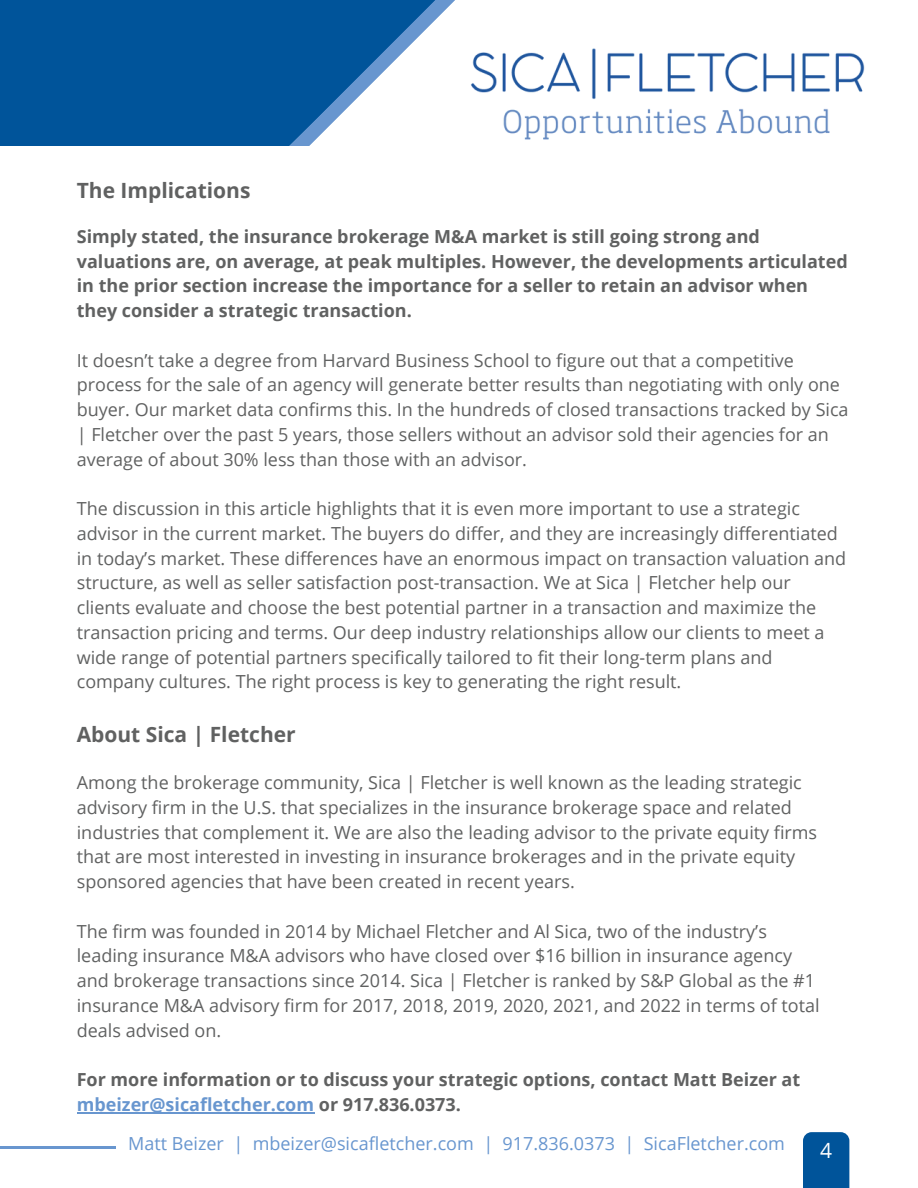
<style>
.page{position:relative;width:918px;height:1188px;background:#fff}
.page>*{position:absolute;margin:0;border:0;box-sizing:border-box;transform-origin:0 0}
.t1{font:700 21px "Open Sans";color:#606161}
.t2{font:21px "Open Sans";color:#fff}
.t3{font:18px/24.8px "Open Sans";color:#606161}
.t4{font:700 18px/24.8px "Open Sans";color:#606161}
.t5{font:18px "Open Sans";color:#6896cf}
.s1{color:#6896cf}
</style>
<div class="page">
<div style="left:0;top:0;width:289px;height:148px;background:#00549a"></div>
<img style="left:814px;top:53px;width:51px;height:81px">
<svg style="left:289px;top:0;width:525px;height:146px"></svg>
<div style="left:803px;top:1132px;width:46px;height:56px;background:#00549a"></div>
<div style="left:0;top:146px;width:327px;height:15px;background:#fff"></div>
<hr style="left:77px;top:1112px;width:237px;height:1px;background:#6896cf">
<hr style="left:0;top:1146px;width:116px;height:2px;background:#6896cf">
<p class="t1" style="left:77px;top:175px;width:175px">The Implications</p>
<p class="t4" style="left:77px;top:224px;width:772px">Simply stated, the insurance brokerage M&amp;A market is still going strong and valuations are, on average, at peak multiples. However, the developments articulated in the prior section increase the importance for a seller to retain an advisor when they consider a strategic transaction.</p>
<p class="t3" style="left:77px;top:347px;width:773px">It doesn’t take a degree from Harvard Business School to figure out that a competitive process for the sale of an agency will generate better results than negotiating with only one buyer. Our market data confirms this. In the hundreds of closed transactions tracked by Sica | Fletcher over the past 5 years, those sellers without an advisor sold their agencies for an average of about 30% less than those with an advisor.</p>
<p class="t3" style="left:77px;top:496px;width:771px">The discussion in this article highlights that it is even more important to use a strategic advisor in the current market. The buyers do differ, and they are increasingly differentiated in today’s market. These differences have an enormous impact on transaction valuation and structure, as well as seller satisfaction post-transaction. We at Sica | Fletcher help our clients evaluate and choose the best potential partner in a transaction and maximize the transaction pricing and terms. Our deep industry relationships allow our clients to meet a wide range of potential partners specifically tailored to fit their long-term plans and company cultures. The right process is key to generating the right result.</p>
<p class="t1" style="left:77px;top:719px;width:220px">About Sica | Fletcher</p>
<p class="t3" style="left:77px;top:770px;width:727px">Among the brokerage community, Sica | Fletcher is well known as the leading strategic</p>
<p class="t3" style="left:77px;top:795px;width:717px">advisory firm in the U.S. that specializes in the insurance brokerage space and related</p>
<p class="t3" style="left:77px;top:819px;width:742px">industries that complement it. We are also the leading advisor to the private equity firms that are most interested in investing in insurance brokerages and in the private equity sponsored agencies that have been created in recent years.</p>
<p class="t3" style="left:77px;top:918px;width:692px">The firm was founded in 2014 by Michael Fletcher and Al Sica, two of the industry’s</p>
<p class="t3" style="left:77px;top:943px;width:717px">leading insurance M&amp;A advisors who have closed over $16 billion in insurance agency</p>
<p class="t3" style="left:77px;top:968px;width:744px">and brokerage transactions since 2014. Sica | Fletcher is ranked by S&amp;P Global as the #1 insurance M&amp;A advisory firm for 2017, 2018, 2019, 2020, 2021, and 2022 in terms of total deals advised on.</p>
<p class="t4" style="left:77px;top:1067px;width:725px">For more information or to discuss your strategic options, contact Matt Beizer at <span class="s1">mbeizer@sicafletcher.com</span> or 917.836.0373.</p>
<p class="t5" style="left:128px;top:1131px;width:658px">Matt Beizer | mbeizer@sicafletcher.com | 917.836.0373 | SicaFletcher.com</p>
<p class="t2" style="left:820px;top:1136px;width:13px">4</p>
</div>
